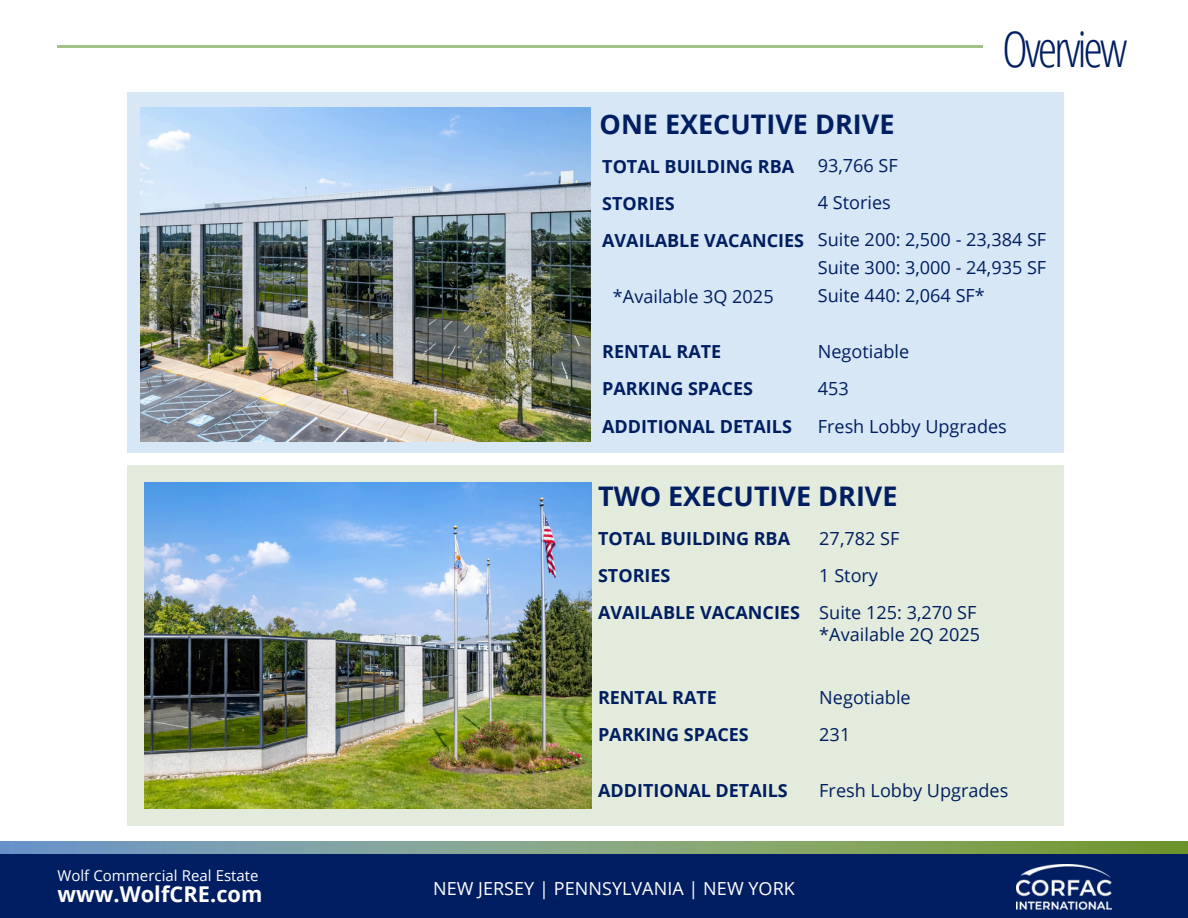
<style>
.page{position:relative;width:1188px;height:918px;background:#fff}
.page>*{position:absolute;margin:0;border:0;box-sizing:border-box;transform-origin:0 0}
.t1{font:300 49.8px "Open Sans Condensed";letter-spacing:-.06em;color:#001e61}
.t2{font:700 27px "Open Sans";color:#001e61}
.t3{font:700 21.75px "Open Sans";letter-spacing:.005em;color:#fff}
.t4{font:18.15px/28.2px "Open Sans";color:#001e61;text-align:justify}
.t5{font:700 18px "Open Sans";color:#001e61}
.t6{font:18px "Open Sans";letter-spacing:.005em;color:#fff}
.t7{font:15px "Open Sans";letter-spacing:.005em;color:#fff}
</style>
<div class="page">
<div style="left:0;top:854px;width:1188px;height:64px;background:#001e61"></div>
<hr style="left:57px;top:46px;width:926px;height:2px;background:#a2c28b">
<img style="left:0;top:842px;width:1188px;height:12px">
<img style="left:1017px;top:864px;width:94px;height:45px">
<div style="left:127px;top:92px;width:936px;height:361px;background:#d7e7f5"></div>
<div style="left:127px;top:465px;width:936px;height:361px;background:#e3ecdc"></div>
<img style="left:144px;top:482px;width:447px;height:327px">
<img style="left:141px;top:107px;width:450px;height:334px">
<h4 class="t7" style="left:57px;top:864px;width:203px">Wolf Commercial Real Estate</h4>
<h5 class="t3" style="left:57px;top:879px;width:207px">www.WolfCRE.com</h5>
<p class="t1" style="left:1002px;top:14px;width:127px">Overview</p>
<h3 class="t2" style="left:600px;top:105px;width:296px">ONE EXECUTIVE DRIVE</h3>
<h3 class="t5" style="left:602px;top:153px;width:194px">TOTAL BUILDING RBA</h3>
<h3 class="t5" style="left:602px;top:191px;width:74px">STORIES</h3>
<h3 class="t5" style="left:602px;top:228px;width:203px">AVAILABLE VACANCIES</h3>
<h4 class="t4" style="left:818px;top:150px;width:82px">93,766 SF</h4>
<h5 class="t4" style="left:818px;top:188px;width:75px">4 Stories</h5>
<h5 class="t4" style="left:818px;top:225px;width:230px">Suite 200: 2,500 - 23,384 SF Suite 300: 3,000 - 24,935 SF Suite 440: 2,064 SF*</h5>
<h5 class="t4" style="left:818px;top:337px;width:93px">Negotiable</h5>
<h5 class="t4" style="left:818px;top:374px;width:33px">453</h5>
<h5 class="t4" style="left:818px;top:411px;width:191px">Fresh Lobby Upgrades</h5>
<p class="t4" style="left:613px;top:281px;width:162px">*Available 3Q 2025</p>
<h3 class="t5" style="left:602px;top:339px;width:120px">RENTAL RATE</h3>
<h3 class="t5" style="left:602px;top:376px;width:152px">PARKING SPACES</h3>
<h5 class="t5" style="left:602px;top:413px;width:191px">ADDITIONAL DETAILS</h5>
<h5 class="t2" style="left:598px;top:478px;width:301px">TWO EXECUTIVE DRIVE</h5>
<h5 class="t5" style="left:598px;top:526px;width:194px">TOTAL BUILDING RBA</h5>
<h5 class="t5" style="left:598px;top:563px;width:74px">STORIES</h5>
<h5 class="t5" style="left:598px;top:600px;width:203px">AVAILABLE VACANCIES</h5>
<h2 class="t4" style="left:819px;top:524px;width:82px">27,782 SF</h2>
<h3 class="t4" style="left:819px;top:561px;width:60px">1 Story</h3>
<h3 class="t4" style="left:819px;top:598px;width:159px">Suite 125: 3,270 SF</h3>
<h5 class="t5" style="left:598px;top:685px;width:120px">RENTAL RATE</h5>
<p class="t5" style="left:598px;top:722px;width:152px">PARKING SPACES</p>
<p class="t5" style="left:598px;top:778px;width:191px">ADDITIONAL DETAILS</p>
<p class="t4" style="left:819px;top:620px;width:162px">*Available 2Q 2025</p>
<h3 class="t4" style="left:819px;top:683px;width:93px">Negotiable</h3>
<h3 class="t4" style="left:819px;top:720px;width:33px">231</h3>
<h3 class="t4" style="left:819px;top:776px;width:191px">Fresh Lobby Upgrades</h3>
<h3 class="t6" style="left:433px;top:876px;width:363px">NEW JERSEY | PENNSYLVANIA | NEW YORK</h3>
</div>
